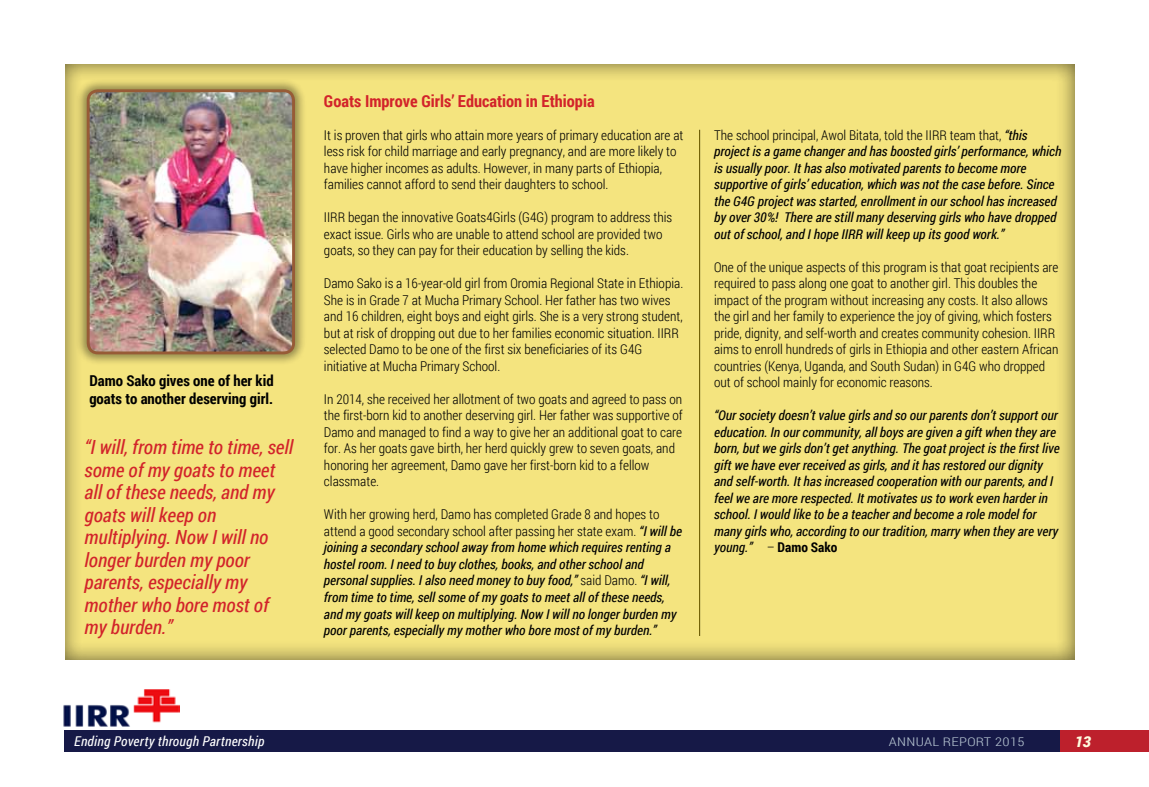
<style>
.page{position:relative;width:1149px;height:787px;background:#fff}
.page>*{position:absolute;margin:0;border:0;box-sizing:border-box;transform-origin:0 0}
.t1{font:italic 19.5px/22.5px "Roboto Condensed";color:#d2232a}
.t2{font:700 16.5px "Roboto Condensed";color:#d2232a}
.t3{font:700 15px/18px "Roboto Condensed";color:#000}
.t4{font:italic 900 15px "Roboto";color:#fffcdf}
.t5{font:300 13.5px/16.5px "Roboto Condensed";color:#000}
.t6{font:italic 13.5px/16.5px "Roboto Condensed";color:#000}
.t7{font:italic 13.5px "Roboto Condensed";letter-spacing:.02em;color:#fff}
.t8{font:300 12px "Roboto Condensed";letter-spacing:.02em;color:#b5c3d0;scale:1.25 1}
.s1{font-weight:300;font-style:normal}
.s2{font-weight:700;font-style:normal}
</style>
<div class="page">
<div style="left:64px;top:730px;width:997px;height:22px;background:#161947"></div>
<div style="left:1060px;top:730px;width:88px;height:22px;background:#bd202c"></div>
<img style="left:63px;top:689px;width:116px;height:38px">
<div style="left:63px;top:62px;width:1011px;height:598px;background:#000;opacity:.6"></div>
<div style="left:75px;top:78px;width:232px;height:288px;background:#000;opacity:.4"></div>
<img style="left:88px;top:91px;width:205px;height:262px">
<div style="left:87px;top:89px;width:208px;height:265px;border:3px solid #975b36;border-radius:10px"></div>
<hr style="left:696px;top:128px;width:4px;height:508px;background:#000;opacity:.6">
<p class="t3" style="left:89px;top:371px;width:186px">Damo Sako gives one of her kid goats to another deserving girl.</p>
<h1 class="t1" style="left:85px;top:435px;width:210px">“I will, from time to time, sell some of my goats to meet all of these needs, and my goats will keep on multiplying. Now I will no longer burden my poor parents, especially my mother who bore most of my burden.”</h1>
<p class="t2" style="left:324px;top:89px;width:272px">Goats Improve Girls’ Education in Ethiopia</p>
<p class="t5" style="left:324px;top:126px;width:361px">It is proven that girls who attain more years of primary education are at less risk for child marriage and early pregnancy, and are more likely to have higher incomes as adults. However, in many parts of Ethiopia, families cannot afford to send their daughters to school.</p>
<p class="t5" style="left:324px;top:209px;width:349px">IIRR began the innovative Goats4Girls (G4G) program to address this exact issue. Girls who are unable to attend school are provided two goats, so they can pay for their education by selling the kids.</p>
<p class="t5" style="left:324px;top:275px;width:360px">Damo Sako is a 16-year-old girl from Oromia Regional State in Ethiopia.<br>She is in Grade 7 at Mucha Primary School. Her father has two wives and 16 children, eight boys and eight girls. She is a very strong student, but at risk of dropping out due to her families economic situation. IIRR selected Damo to be one of the first six beneficiaries of its G4G initiative at Mucha Primary School.</p>
<p class="t5" style="left:324px;top:390px;width:360px">In 2014, she received her allotment of two goats and agreed to pass on the first-born kid to another deserving girl. Her father was supportive of Damo and managed to find a way to give her an additional goat to care for. As her goats gave birth, her herd quickly grew to seven goats, and honoring her agreement, Damo gave her first-born kid to a fellow classmate.</p>
<p class="t6" style="left:324px;top:506px;width:359px"><span class="s1">With her growing herd, Damo has completed Grade 8 and hopes to attend a good secondary school after passing her state exam.</span> “I will be joining a secondary school away from home which requires renting a hostel room. I need to buy clothes, books, and other school and personal supplies. I also need money to buy food,” <span class="s1">said Damo.</span> “I will, from time to time, sell some of my goats to meet all of these needs, and my goats will keep on multiplying. Now I will no longer burden my poor parents, especially my mother who bore most of my burden.”</p>
<p class="t6" style="left:714px;top:126px;width:349px"><span class="s1">The school principal, Awol Bitata, told the IIRR team that,</span> “this project is a game changer and has boosted girls’ performance, which is usually poor. It has also motivated parents to become more supportive of girls’ education, which was not the case before. Since the G4G project was started, enrollment in our school has increased by over 30%! There are still many deserving girls who have dropped out of school, and I hope IIRR will keep up its good work.”</p>
<p class="t5" style="left:714px;top:258px;width:346px">One of the unique aspects of this program is that goat recipients are required to pass along one goat to another girl. This doubles the impact of the program without increasing any costs. It also allows the girl and her family to experience the joy of giving, which fosters pride, dignity, and self-worth and creates community cohesion. IIRR aims to enroll hundreds of girls in Ethiopia and other eastern African countries (Kenya, Uganda, and South Sudan) in G4G who dropped out of school mainly for economic reasons.</p>
<p class="t6" style="left:714px;top:406px;width:347px">“Our society doesn’t value girls and so our parents don’t support our education. In our community, all boys are given a gift when they are born, but we girls don’t get anything. The goat project is the first live gift we have ever received as girls, and it has restored our dignity and self-worth. It has increased cooperation with our parents, and I feel we are more respected. It motivates us to work even harder in school. I would like to be a teacher and become a role model for many girls who, according to our tradition, marry when they are very young.” <span class="s1">–</span> <span class="s2">Damo Sako</span></p>
<p class="t7" style="left:74px;top:732px;width:191px">Ending Poverty through Partnership</p>
<p class="t8" style="left:888px;top:733px;width:110px">ANNUAL REPORT 2015</p>
<p class="t4" style="left:1074px;top:731px;width:18px">13</p>
</div>
